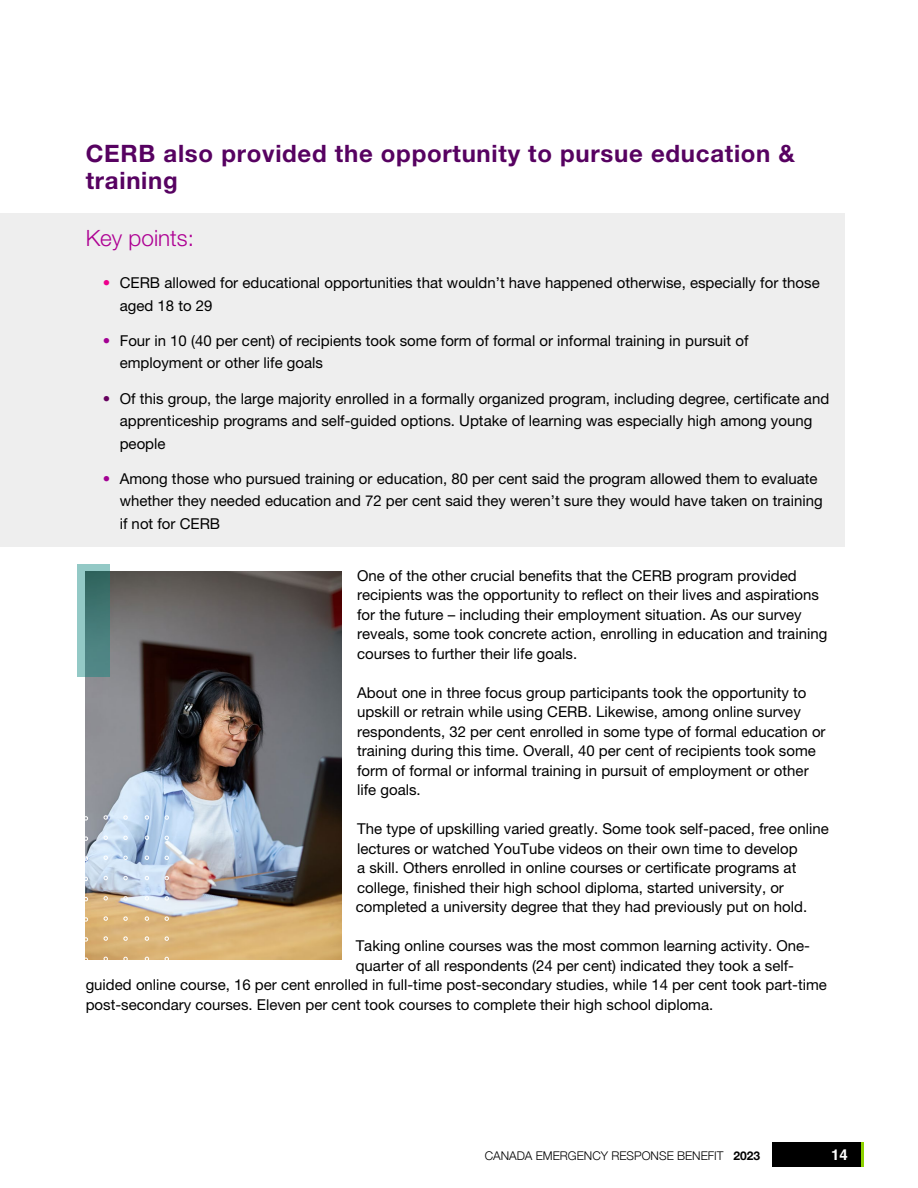
<style>
.page{position:relative;width:918px;height:1188px;background:#fff}
.page>*{position:absolute;margin:0;border:0;box-sizing:border-box;transform-origin:0 0}
.Heading_2_-_Deep_Fuc{font:700 24px/27px "Helvetica Neue LT Pro";letter-spacing:.03em;color:#570261}
.Heading_3_-_Medium_F{font:300 22.5px "Helvetica Neue LT Pro";color:#ae0093}
.Basic_Body_Paragraph{font:15px/19.5px "Helvetica Neue LT Pro";color:#000}
.t1{font:700 15px "Helvetica";color:#fff}
.t2{font:300 12px "Helvetica Neue";color:#000}
.s1{color:#ed008c}
.s2{color:#a30093}
.s3{color:#66005e}
.s4{font-weight:700}
</style>
<div class="page">
<div style="left:773px;top:1142px;width:88px;height:24px;background:#000"></div>
<hr style="left:861px;top:1142px;width:3px;height:24px;background:#8dd200">
<div style="left:0;top:213px;width:845px;height:333px;background:#eee"></div>
<img style="left:86px;top:571px;width:256px;height:388px">
<svg style="left:77px;top:564px;width:33px;height:113px;background:#5a908d"></svg>
<svg style="left:85px;top:815px;width:84px;height:145px;background:#c8c3b8"></svg>
<p class="Heading_2_-_Deep_Fuc" style="left:86px;top:140px;width:711px">CERB also provided the opportunity to pursue education &amp; training</p>
<p class="Heading_3_-_Medium_F" style="left:86px;top:224px;width:110px">Key points:</p>
<p class="Basic_Body_Paragraph" style="left:120px;top:271px;width:702px;line-height:22.5px;text-indent:-17px"><span class="s1">•</span> CERB allowed for educational opportunities that wouldn’t have happened otherwise, especially for those aged 18 to 29</p>
<p class="Basic_Body_Paragraph" style="left:120px;top:329px;width:630px;line-height:22.5px;text-indent:-17px"><span class="s2">•</span> Four in 10 (40 per cent) of recipients took some form of formal or informal training in pursuit of employment or other life goals</p>
<p class="Basic_Body_Paragraph" style="left:120px;top:387px;width:711px;line-height:22.5px;text-indent:-17px"><span class="s3">•</span> Of this group, the large majority enrolled in a formally organized program, including degree, certificate and apprenticeship programs and self-guided options. Uptake of learning was especially high among young people</p>
<p class="Basic_Body_Paragraph" style="left:120px;top:467px;width:704px;line-height:22.5px;text-indent:-17px"><span class="s2">•</span> Among those who pursued training or education, 80 per cent said the program allowed them to evaluate whether they needed education and 72 per cent said they weren’t sure they would have taken on training if not for CERB</p>
<p class="Basic_Body_Paragraph" style="left:357px;top:565px;width:472px">One of the other crucial benefits that the CERB program provided recipients was the opportunity to reflect on their lives and aspirations for the future – including their employment situation. As our survey reveals, some took concrete action, enrolling in education and training courses to further their life goals.</p>
<p class="Basic_Body_Paragraph" style="left:357px;top:682px;width:470px">About one in three focus group participants took the opportunity to upskill or retrain while using CERB. Likewise, among online survey respondents, 32 per cent enrolled in some type of formal education or training during this time. Overall, 40 per cent of recipients took some form of formal or informal training in pursuit of employment or other life goals.</p>
<p class="Basic_Body_Paragraph" style="left:356px;top:819px;width:475px">The type of upskilling varied greatly. Some took self-paced, free online lectures or watched YouTube videos on their own time to develop<br>a skill. Others enrolled in online courses or certificate programs at college, finished their high school diploma, started university, or completed a university degree that they had previously put on hold.</p>
<p class="Basic_Body_Paragraph" style="left:356px;top:936px;width:456px">Taking online courses was the most common learning activity. One-</p>
<p class="Basic_Body_Paragraph" style="left:356px;top:955px;width:440px">quarter of all respondents (24 per cent) indicated they took a self-</p>
<p class="Basic_Body_Paragraph" style="left:86px;top:975px;width:743px">guided online course, 16 per cent enrolled in full-time post-secondary studies, while 14 per cent took part-time</p>
<p class="Basic_Body_Paragraph" style="left:86px;top:994px;width:629px">post-secondary courses. Eleven per cent took courses to complete their high school diploma.</p>
<p class="t2" style="left:485px;top:1146px;width:277px">CANADA EMERGENCY RESPONSE BENEFIT <span class="s4">2023</span></p>
<p class="t1" style="left:831px;top:1145px;width:18px">14</p>
</div>
